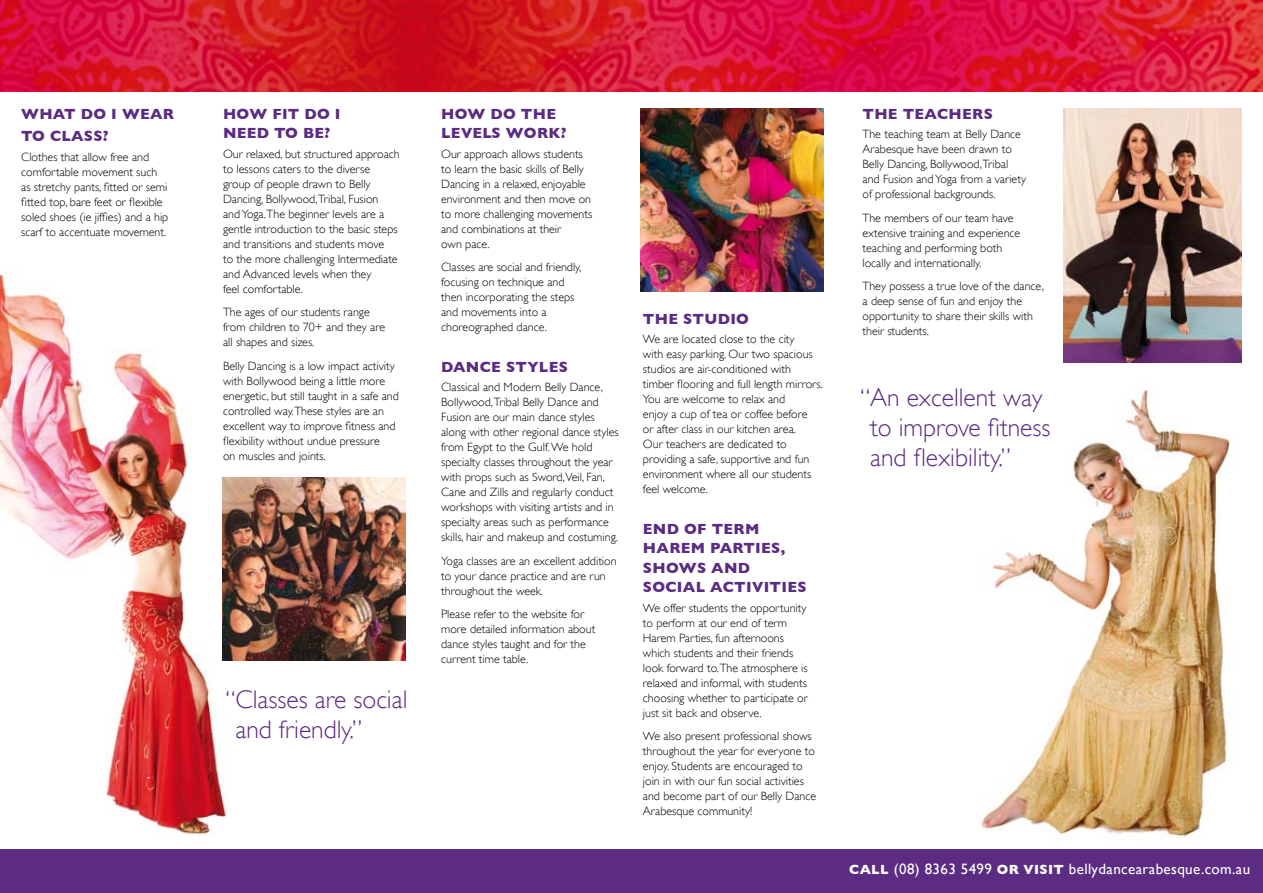
<style>
.page{position:relative;width:1263px;height:893px;background:#fff}
.page>*{position:absolute;margin:0;border:0;box-sizing:border-box;transform-origin:0 0}
.t1{font:300 25.5px/30px "Gill Sans";color:#5b2c82}
.t2{font:700 15px/19.5px "Gill Sans";letter-spacing:.02em;color:#5b2c82}
.t3{font:15px "Gill Sans";letter-spacing:.025em;color:#fff}
.t4{font:300 12px/15px "Gill Sans";color:#000}
.s1{font-weight:700;font-size:13.5px}
</style>
<div class="page">
<img style="left:0;top:273px;width:261px;height:562px">
<div style="left:0;top:850px;width:1263px;height:43px;background:#5b2c82"></div>
<img style="left:980px;top:389px;width:250px;height:449px">
<svg style="left:0;top:0;width:1263px;height:92px;background:#d71633"></svg>
<img style="left:641px;top:109px;width:182px;height:182px">
<img style="left:223px;top:478px;width:182px;height:183px">
<img style="left:1063px;top:109px;width:179px;height:254px">
<p class="t2" style="left:21px;top:102px;width:154px;line-height:22.5px">WHAT DO I WEAR<br>TO CLASS?</p>
<p class="t4" style="left:21px;top:149px;width:149px">Clothes that allow free and comfortable movement such as stretchy pants, fitted or semi fitted top, bare feet or flexible soled shoes (ie jiffies) and a hip scarf to accentuate movement.</p>
<p class="t2" style="left:223px;top:104px;width:116px">HOW FIT DO I<br>NEED TO BE?</p>
<p class="t4" style="left:223px;top:146px;width:178px">Our relaxed, but structured approach to lessons caters to the diverse group of people drawn to Belly<br>Dancing, Bollywood,Tribal, Fusion<br>and Yoga.The beginner levels are a gentle introduction to the basic steps and transitions and students move<br>to the more challenging Intermediate and Advanced levels when they<br>feel comfortable.</p>
<p class="t4" style="left:223px;top:305px;width:164px">The ages of our students range from children to 70+ and they are all shapes and sizes.</p>
<p class="t4" style="left:223px;top:358px;width:177px">Belly Dancing is a low impact activity with Bollywood being a little more energetic, but still taught in a safe and controlled way.These styles are an excellent way to improve fitness and flexibility without undue pressure<br>on muscles and joints.</p>
<h1 class="t1" style="left:235px;top:684px;width:173px;text-indent:-10px">“Classes are social and friendly.”</h1>
<p class="t2" style="left:441px;top:104px;width:127px">HOW DO TH E<br>LEVELS WORK?</p>
<p class="t4" style="left:441px;top:146px;width:153px">Our approach allows students to learn the basic skills of Belly<br>Dancing in a relaxed, enjoyable environment and then move on to more challenging movements and combinations at their<br>own pace.</p>
<p class="t4" style="left:441px;top:260px;width:142px">Classes are social and friendly, focusing on technique and then incorporating the steps and movements into a choreographed dance.</p>
<p class="t2" style="left:441px;top:357px;width:13px">DANCE</p>
<p class="t2" style="left:506px;top:357px;width:12px">STYLES</p>
<p class="t4" style="left:441px;top:380px;width:179px">Classical and Modern Belly Dance, Bollywood,Tribal Belly Dance and Fusion are our main dance styles along with other regional dance styles from Egypt to the Gulf. We hold specialty classes throughout the year with props such as Sword,Veil, Fan, Cane and Zills and regularly conduct workshops with visiting artists and in specialty areas such as performance skills, hair and makeup and costuming.</p>
<p class="t4" style="left:441px;top:553px;width:177px">Yoga classes are an excellent addition to your dance practice and are run throughout the week.</p>
<p class="t4" style="left:441px;top:607px;width:156px">Please refer to the website for more detailed information about dance styles taught and for the current time table.</p>
<p class="t2" style="left:643px;top:309px;width:52px">THE STUDIO</p>
<p class="t4" style="left:643px;top:332px;width:182px">We are located close to the city<br>with easy parking. Our two spacious studios are air-conditioned with timber flooring and full length mirrors.<br>You are welcome to relax and<br>enjoy a cup of tea or coffee before<br>or after class in our kitchen area.<br>Our teachers are dedicated to providing a safe, supportive and fun environment where all our students feel welcome.</p>
<p class="t2" style="left:643px;top:519px;width:13px">END</p>
<p class="t2" style="left:684px;top:519px;width:40px">OF TER</p>
<p class="t2" style="left:745px;top:519px;width:16px">M</p>
<p class="t2" style="left:643px;top:538px;width:26px">HARE</p>
<p class="t2" style="left:691px;top:538px;width:40px">M PARTIES</p>
<p class="t2" style="left:781px;top:538px;width:6px">,</p>
<p class="t2" style="left:643px;top:558px;width:37px">SHOWS</p>
<p class="t2" style="left:711px;top:558px;width:14px">AND</p>
<p class="t2" style="left:643px;top:577px;width:12px">SOCIAL</p>
<p class="t2" style="left:710px;top:577px;width:12px">ACTIVIT</p>
<p class="t2" style="left:781px;top:577px;width:16px">IES</p>
<p class="t4" style="left:643px;top:600px;width:166px">We offer students the opportunity to perform at our end of term<br>Harem Parties, fun afternoons which students and their friends look forward to.The atmosphere is relaxed and informal, with students choosing whether to participate or just sit back and observe.</p>
<p class="t4" style="left:643px;top:729px;width:175px">We also present professional shows throughout the year for everyone to enjoy. Students are encouraged to join in with our fun social activities and become part of our Belly Dance Arabesque community!</p>
<p class="t2" style="left:862px;top:104px;width:53px">THE TEAC</p>
<p class="t2" style="left:948px;top:104px;width:25px">HERS</p>
<p class="t4" style="left:862px;top:127px;width:165px">The teaching team at Belly Dance<br>Arabesque have been drawn to<br>Belly Dancing, Bollywood,Tribal and Fusion and Yoga from a variety of professional backgrounds.</p>
<p class="t4" style="left:862px;top:210px;width:159px">The members of our team have extensive training and experience teaching and performing both locally and internationally.</p>
<p class="t4" style="left:862px;top:279px;width:183px">They possess a true love of the dance, a deep sense of fun and enjoy the opportunity to share their skills with their students.</p>
<h1 class="t1" style="left:870px;top:382px;width:182px;text-indent:-10px">“An excellent way to improve fitness and flexibility.”</h1>
<p class="t3" style="left:849px;top:860px;width:402px"><span class="s1">CALL</span> (08) 8363 5499 <span class="s1">OR VISIT</span> bellydancearabesque.com.au</p>
</div>
